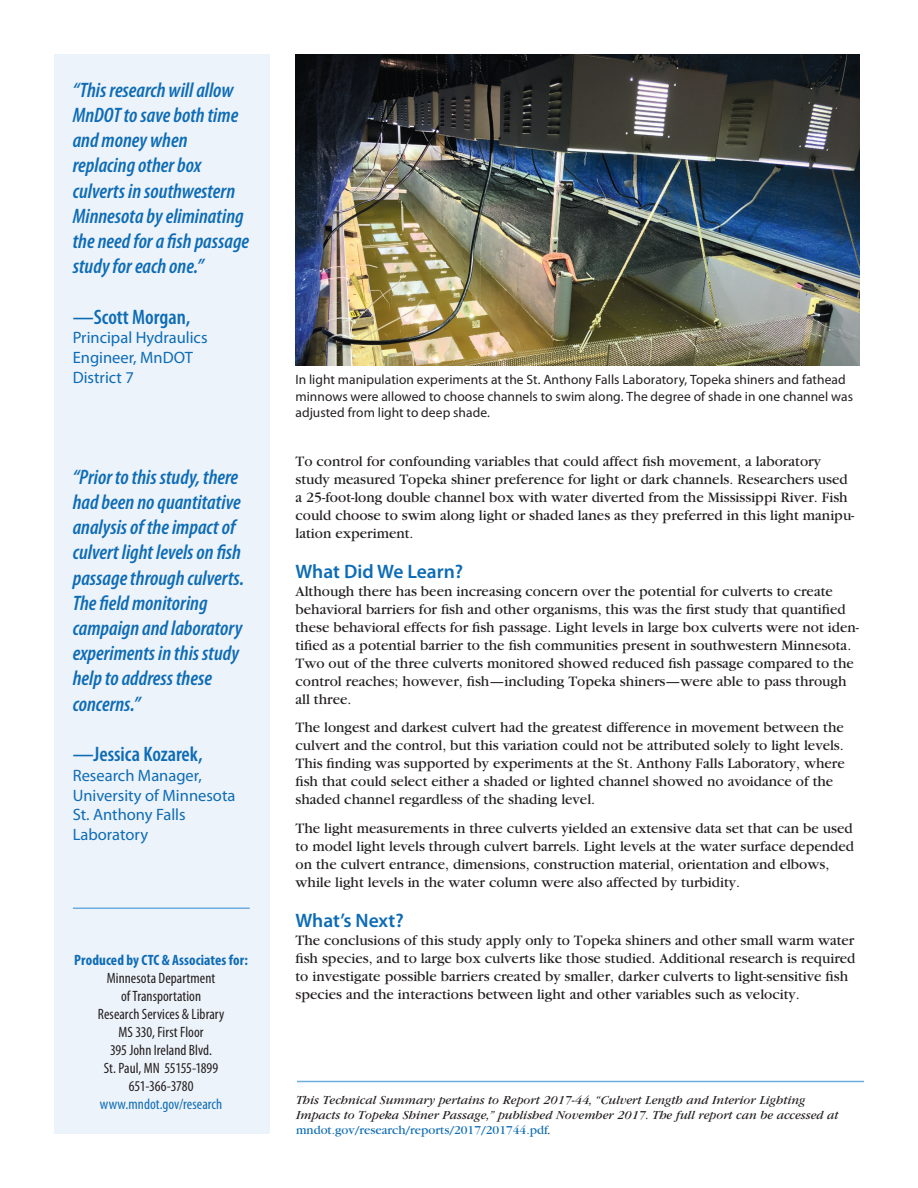
<style>
.page{position:relative;width:918px;height:1188px;background:#fff}
.page>*{position:absolute;margin:0;border:0;box-sizing:border-box;transform-origin:0 0}
.Quote_Blue_Ital{font:italic 600 condensed 21px/25.2px "Myriad Pro";color:#0d6cb6}
.Quote_Name_Credit{font:600 condensed 21px "Myriad Pro";color:#0d6cb6}
.Subhead{font:600 19.5px "Myriad Pro";color:#0d6cb6}
.Quote_Credit_Title{font:16.5px/19.8px "Myriad Pro";color:#0d6cb6}
.Bullet_points_-_last{font:15px/18px "Garamond";color:#231f20}
.Sidebar_contact_name{font:condensed 15px/18px "Myriad Pro";letter-spacing:.005em;color:#231f20;text-align:center}
.Sidebar_contact_name-2{font:condensed 15px/18px "Myriad Pro";letter-spacing:.005em;color:#0d6cb6;text-align:center}
.Sidebar_page_2_subhe{font:700 condensed 15px "Myriad Pro";letter-spacing:.005em;color:#0d6cb6}
.Caption_Left_Justifi{font:13.5px/16.2px "Myriad Pro";letter-spacing:.005em;color:#231f20}
.t1{font:italic 12.75px/15.3px "Garamond";color:#231f20}
.s1{color:#231f20}
.s2{font-style:normal;color:#0d6cb6}
</style>
<div class="page">
<div style="left:54px;top:54px;width:216px;height:1080px;background:#edf3fa"></div>
<hr style="left:297px;top:1081px;width:567px;height:1px;background:#6caddf">
<hr style="left:73px;top:908px;width:177px;height:1px;background:#6caddf">
<img style="left:296px;top:54px;width:564px;height:311px">
<p class="Quote_Blue_Ital" style="left:73px;top:78px;width:178px">“This research will allow<br>MnDOT to save both time and money when replacing other box culverts in southwestern<br>Minnesota by eliminating the need for a fish passage study for each one.”</p>
<p class="Quote_Name_Credit" style="left:73px;top:305px;width:119px">—Scott Morgan,</p>
<p class="Quote_Credit_Title" style="left:73px;top:328px;width:136px">Principal Hydraulics<br>Engineer, MnDOT<br>District 7</p>
<p class="Quote_Blue_Ital" style="left:73px;top:465px;width:173px">“Prior to this study, there had been no quantitative analysis of the impact of culvert light levels on fish passage through culverts.<br>The field monitoring campaign and laboratory experiments in this study help to address these concerns.”</p>
<p class="Quote_Name_Credit" style="left:73px;top:743px;width:131px">—Jessica Kozarek,</p>
<p class="Quote_Credit_Title" style="left:73px;top:765px;width:164px">Research Manager,<br>University of Minnesota<br>St. Anthony Falls<br>Laboratory</p>
<p class="Sidebar_page_2_subhe" style="left:74px;top:950px;width:175px">Produced by CTC &amp; Associates for:</p>
<p class="Sidebar_contact_name" style="left:98px;top:968px;width:128px">Minnesota Department<br>of Transportation<br>Research Services &amp; Library<br>MS 330, First Floor<br>395 John Ireland Blvd.<br>St. Paul, MN 55155-1899</p>
<p class="Sidebar_contact_name-2" style="left:100px;top:1076px;width:124px"><span class="s1">651-366-3780 </span>www.mndot.gov/research</p>
<p class="Caption_Left_Justifi" style="left:296px;top:372px;width:559px">In light manipulation experiments at the St. Anthony Falls Laboratory, Topeka shiners and fathead minnows were allowed to choose channels to swim along. The degree of shade in one channel was adjusted from light to deep shade.</p>
<p class="Bullet_points_-_last" style="left:296px;top:452px;width:561px">To control for confounding variables that could affect fish movement, a laboratory study measured Topeka shiner preference for light or dark channels. Researchers used a 25-foot-long double channel box with water diverted from the Mississippi River. Fish could choose to swim along light or shaded lanes as they preferred in this light manipu&shy;lation experiment.</p>
<p class="Subhead" style="left:296px;top:559px;width:169px">What Did We Learn?</p>
<p class="Bullet_points_-_last" style="left:296px;top:582px;width:565px">Although there has been increasing concern over the potential for culverts to create behavioral barriers for fish and other organisms, this was the first study that quantified these behavioral effects for fish passage. Light levels in large box culverts were not iden&shy;tified as a potential barrier to the fish communities present in southwestern Minnesota.<br>Two out of the three culverts monitored showed reduced fish passage compared to the control reaches; however, fish—including Topeka shiners—were able to pass through all three.</p>
<p class="Bullet_points_-_last" style="left:296px;top:719px;width:551px">The longest and darkest culvert had the greatest difference in movement between the culvert and the control, but this variation could not be attributed solely to light levels.<br>This finding was supported by experiments at the St. Anthony Falls Laboratory, where fish that could select either a shaded or lighted channel showed no avoidance of the shaded channel regardless of the shading level.</p>
<p class="Bullet_points_-_last" style="left:296px;top:820px;width:560px">The light measurements in three culverts yielded an extensive data set that can be used to model light levels through culvert barrels. Light levels at the water surface depended on the culvert entrance, dimensions, construction material, orientation and elbows, while light levels in the water column were also affected by turbidity.</p>
<p class="Subhead" style="left:296px;top:908px;width:110px">What’s Next?</p>
<p class="Bullet_points_-_last" style="left:296px;top:931px;width:561px">The conclusions of this study apply only to Topeka shiners and other small warm water fish species, and to large box culverts like those studied. Additional research is required to investigate possible barriers created by smaller, darker culverts to light-sensitive fish species and the interactions between light and other variables such as velocity.</p>
<p class="t1" style="left:296px;top:1092px;width:544px">This Technical Summary pertains to Report 2017-44, “Culvert Length and Interior Lighting<br>Impacts to Topeka Shiner Passage,” published November 2017. The full report can be accessed at <span class="s2">mndot.gov/research/reports/2017/201744.pdf</span>.</p>
</div>
